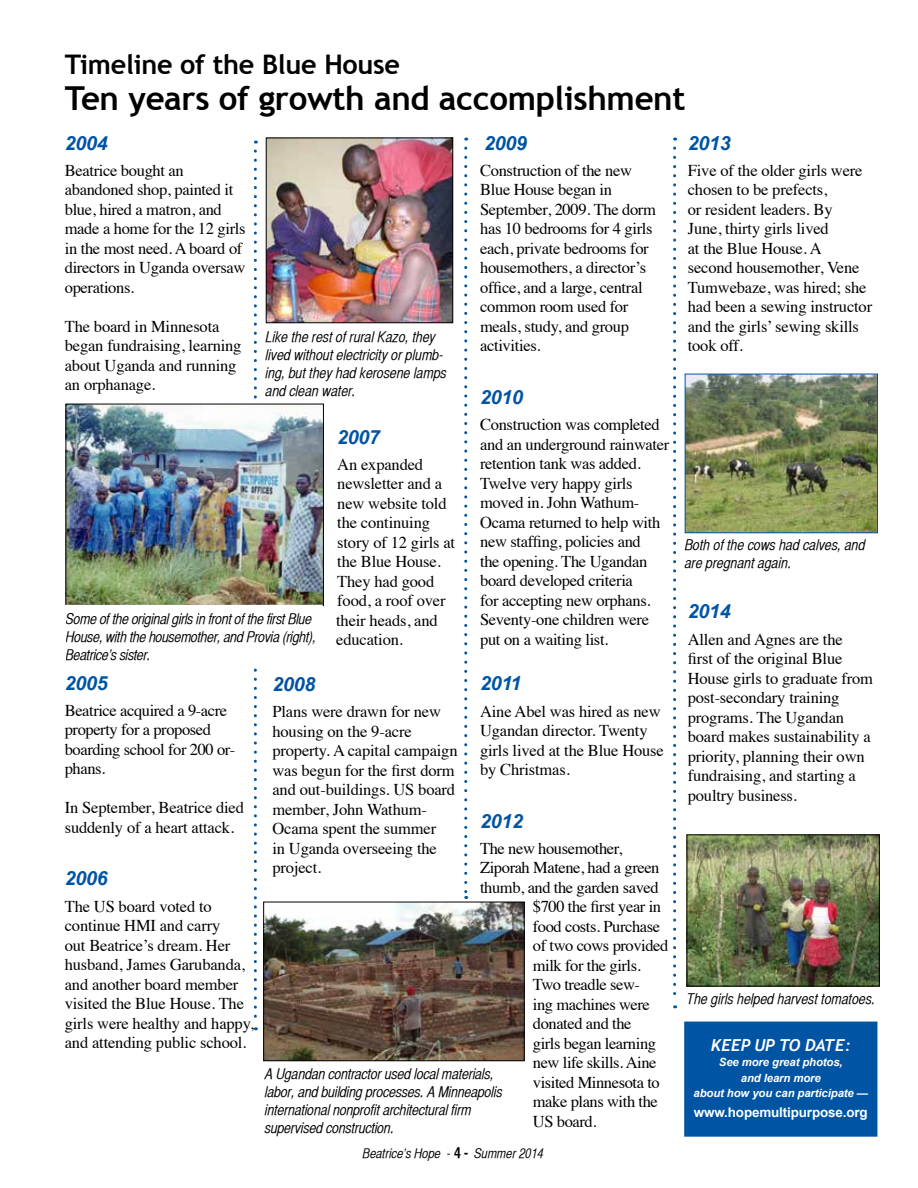
<style>
.page{position:relative;width:918px;height:1188px;background:#fff}
.page>*{position:absolute;margin:0;border:0;box-sizing:border-box;transform-origin:0 0}
.t1{font:700 33px "Trebuchet MS";letter-spacing:-.01em;color:#000}
.t2{font:700 27px "Trebuchet MS";letter-spacing:-.01em;color:#000}
.t3{font:italic 700 19.5px "Arial";letter-spacing:-.01em;color:#0054a4}
.t4{font:16.5px/19.5px "Times";letter-spacing:-.01em;color:#000}
.t5{font:italic 700 16.5px "Trebuchet";letter-spacing:-.01em;color:#fff}
.t6{font:15px/18px "Helvetica CY Oblique";letter-spacing:-.01em;color:#000}
.t7{font:13.5px "Helvetica CY Oblique";color:#000}
.t8{font:700 13.35px "Arial";letter-spacing:-.01em;color:#fff}
.t9{font:italic 700 11.4px/15.5px "Arial";letter-spacing:-.01em;color:#fff;text-align:center}
.s1{font-family:"Helvetica CY Bold";font-size:15px}
</style>
<div class="page">
<svg style="left:254px;top:151px;width:3px;height:879px"></svg>
<img style="left:68px;top:406px;width:254px;height:198px">
<div style="left:65px;top:606px;width:257px;height:60px;background:#fff"></div>
<img style="left:268px;top:140px;width:183px;height:181px">
<div style="left:266px;top:138px;width:187px;height:185px;border:1px solid #000"></div>
<svg style="left:673px;top:148px;width:3px;height:860px"></svg>
<img style="left:265px;top:904px;width:258px;height:155px">
<div style="left:263px;top:902px;width:262px;height:159px;border:1px solid #000"></div>
<img style="left:689px;top:837px;width:189px;height:147px">
<div style="left:687px;top:835px;width:193px;height:151px;border:1px solid #000"></div>
<img style="left:687px;top:376px;width:189px;height:155px">
<div style="left:685px;top:374px;width:193px;height:159px;border:1px solid #0054a4"></div>
<svg style="left:464px;top:148px;width:3px;height:751px"></svg>
<div style="left:685px;top:1022px;width:192px;height:114px;background:#0054a4"></div>
<div style="left:684px;top:1022px;width:193px;height:115px;border:2px solid #0054a4"></div>
<h2 class="t2" style="left:65px;top:47px;width:337px">Timeline of the Blue House</h2>
<h1 class="t1" style="left:65px;top:78px;width:622px">Ten years of growth and accomplishment</h1>
<p class="t3" style="left:65px;top:130px;width:44px">2004</p>
<p class="t4" style="left:65px;top:159px;width:182px">Beatrice bought an abandoned shop, painted it blue, hired a matron, and made a home for the 12 girls in the most need. A board of directors in Uganda oversaw operations.</p>
<p class="t4" style="left:65px;top:315px;width:178px">The board in Minnesota began fundraising, learning about Uganda and running an orphanage.</p>
<p class="t3" style="left:688px;top:130px;width:44px">2013</p>
<p class="t4" style="left:688px;top:159px;width:186px">Five of the older girls were chosen to be prefects,<br>or resident leaders. By<br>June, thirty girls lived<br>at the Blue House. A<br>second housemother, Vene<br>Tumwebaze, was hired; she had been a sewing instructor and the girls’ sewing skills took off.</p>
<p class="t3" style="left:484px;top:130px;width:44px">2009</p>
<p class="t4" style="left:480px;top:159px;width:177px">Construction of the new<br>Blue House began in<br>September, 2009. The dorm has 10 bedrooms for 4 girls each, private bedrooms for housemothers, a director’s office, and a large, central common room used for meals, study, and group activities.</p>
<p class="t3" style="left:480px;top:384px;width:44px">2010</p>
<p class="t4" style="left:480px;top:413px;width:191px">Construction was completed and an underground rainwater retention tank was added.<br>Twelve very happy girls moved in. John Wathum-<br>Ocama returned to help with new staffing, policies and<br>the opening. The Ugandan board developed criteria<br>for accepting new orphans.<br>Seventy-one children were put on a waiting list.</p>
<p class="t3" style="left:480px;top:671px;width:43px">2011</p>
<p class="t4" style="left:480px;top:700px;width:185px">Aine Abel was hired as new<br>Ugandan director. Twenty girls lived at the Blue House by Christmas.</p>
<p class="t3" style="left:480px;top:808px;width:44px">2012</p>
<p class="t4" style="left:480px;top:837px;width:144px">The new housemother,</p>
<p class="t4" style="left:480px;top:857px;width:181px">Ziporah Matene, had a green</p>
<p class="t4" style="left:480px;top:876px;width:180px">thumb, and the garden saved</p>
<p class="t4" style="left:533px;top:896px;width:130px">$700 the first year in</p>
<p class="t4" style="left:533px;top:915px;width:129px">food costs. Purchase</p>
<p class="t4" style="left:533px;top:935px;width:137px">of two cows provided</p>
<p class="t4" style="left:533px;top:954px;width:110px">milk for the girls.</p>
<p class="t4" style="left:533px;top:974px;width:109px">Two treadle sew-</p>
<p class="t4" style="left:533px;top:993px;width:119px">ing machines were</p>
<p class="t4" style="left:533px;top:1013px;width:100px">donated and the</p>
<p class="t4" style="left:533px;top:1032px;width:125px">girls began learning</p>
<p class="t4" style="left:533px;top:1052px;width:125px">new life skills. Aine</p>
<p class="t4" style="left:533px;top:1071px;width:128px">visited Minnesota to</p>
<p class="t4" style="left:533px;top:1091px;width:127px">make plans with the</p>
<p class="t4" style="left:533px;top:1110px;width:65px">US board.</p>
<p class="t6" style="left:266px;top:328px;width:183px">Like the rest of rural Kazo, they lived without electricity or plumb&shy;ing, but they had kerosene lamps and clean water.</p>
<p class="t3" style="left:337px;top:424px;width:44px">2007</p>
<p class="t4" style="left:336px;top:453px;width:120px">An expanded newsletter and a new website told the continuing story of 12 girls at the Blue House.<br>They had good food, a roof over their heads, and education.</p>
<p class="t6" style="left:685px;top:535px;width:182px">Both of the cows had calves, and are pregnant again.</p>
<p class="t3" style="left:688px;top:599px;width:44px">2014</p>
<p class="t4" style="left:688px;top:628px;width:187px">Allen and Agnes are the<br>first of the original Blue<br>House girls to graduate from post-secondary training programs. The Ugandan board makes sustainability a priority, planning their own fundraising, and starting a poultry business.</p>
<p class="t6" style="left:66px;top:610px;width:252px">Some of the original girls in front of the first Blue<br>House, with the housemother, and Provia (right),<br>Beatrice’s sister.</p>
<p class="t3" style="left:65px;top:670px;width:44px">2005</p>
<p class="t4" style="left:65px;top:699px;width:172px">Beatrice acquired a 9-acre property for a proposed boarding school for 200 or&shy;phans.</p>
<p class="t4" style="left:65px;top:797px;width:181px">In September, Beatrice died suddenly of a heart attack.</p>
<p class="t3" style="left:65px;top:866px;width:44px">2006</p>
<p class="t4" style="left:65px;top:895px;width:191px">The US board voted to continue HMI and carry<br>out Beatrice’s dream. Her husband, James Garubanda, and another board member visited the Blue House. The girls were healthy and happy, and attending public school.</p>
<p class="t3" style="left:272px;top:671px;width:44px">2008</p>
<p class="t4" style="left:272px;top:701px;width:187px">Plans were drawn for new housing on the 9-acre property. A capital campaign was begun for the first dorm and out-buildings. US board member, John Wathum-<br>Ocama spent the summer<br>in Uganda overseeing the project.</p>
<p class="t6" style="left:687px;top:990px;width:190px">The girls helped harvest tomatoes.</p>
<p class="t5" style="left:711px;top:1035px;width:141px">KEEP UP TO DATE:</p>
<p class="t9" style="left:694px;top:1055px;width:176px">See more great photos,<br>and learn more<br>about how you can participate —</p>
<p class="t8" style="left:694px;top:1103px;width:176px">www.hopemultipurpose.org</p>
<p class="t6" style="left:265px;top:1065px;width:239px">A Ugandan contractor used local materials, labor, and building processes. A Minneapolis international nonprofit architectural firm supervised construction.</p>
<p class="t7" style="left:363px;top:1146px;width:183px">Beatrice’s Hope - <span class="s1">4 -</span> Summer 2014</p>
</div>
